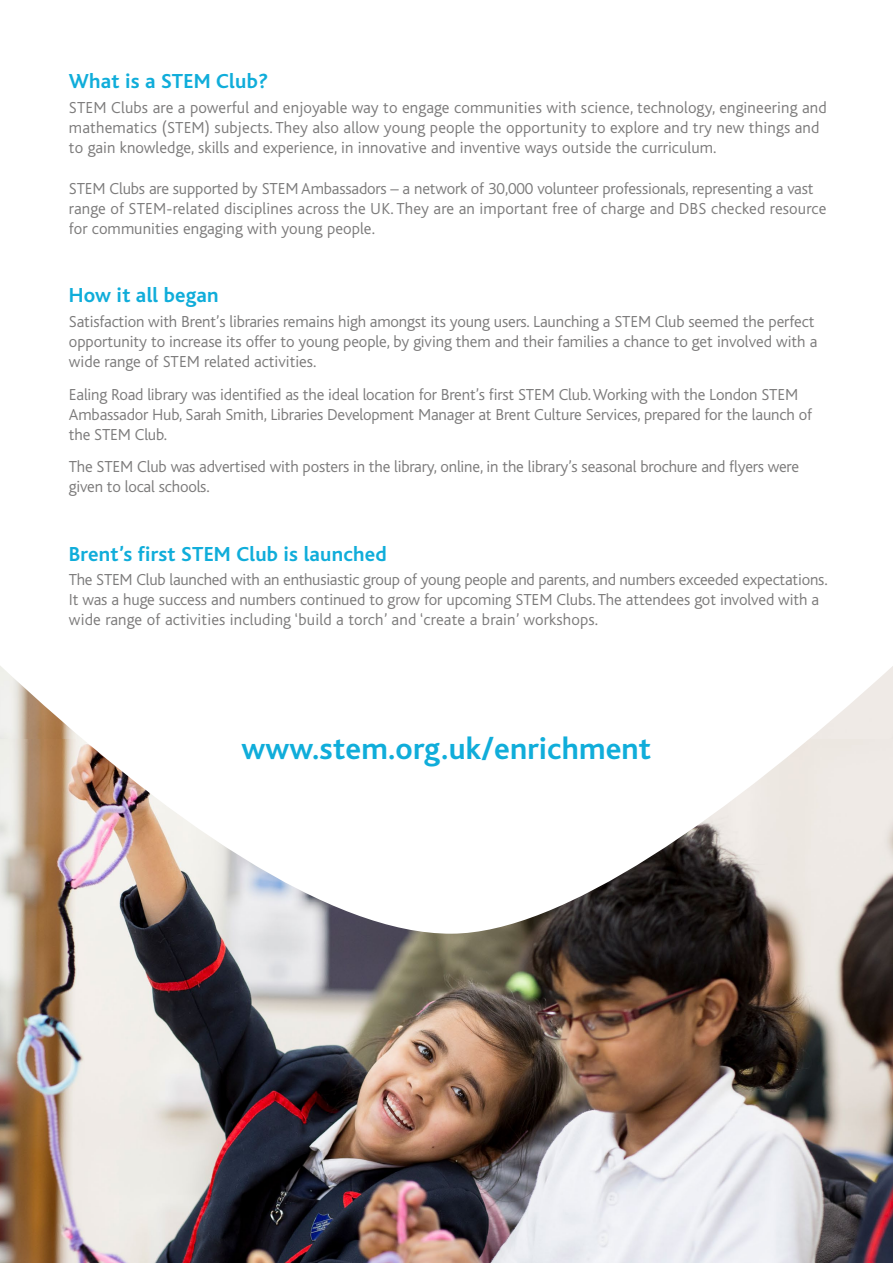
<style>
.page{position:relative;width:893px;height:1263px;background:#fff}
.page>*{position:absolute;margin:0;border:0;box-sizing:border-box;transform-origin:0 0}
.t1{font:700 31.8px "Bliss";letter-spacing:.005em;color:#10adda}
.t2{font:700 21.15px "Bliss";letter-spacing:.01em;color:#10adda}
.t3{font:300 16.65px/20px "Bliss";letter-spacing:-.005em;color:#7c7b7b}
</style>
<div class="page">
<img style="left:0;top:934px;width:893px;height:329px">
<svg style="left:0;top:666px;width:893px;height:268px"></svg>
<p class="t2" style="left:69px;top:70px;width:201px">What is a STEM Club?</p>
<p class="t3" style="left:69px;top:97px;width:759px">STEM Clubs are a powerful and enjoyable way to engage communities with science, technology, engineering and mathematics (STEM) subjects. They also allow young people the opportunity to explore and try new things and to gain knowledge, skills and experience, in innovative and inventive ways outside the curriculum.</p>
<p class="t3" style="left:69px;top:179px;width:759px">STEM Clubs are supported by STEM Ambassadors – a network of 30,000 volunteer professionals, representing a vast range of STEM-related disciplines across the UK. They are an important free of charge and DBS checked resource for communities engaging with young people.</p>
<p class="t2" style="left:69px;top:284px;width:151px">How it all began</p>
<p class="t3" style="left:69px;top:312px;width:750px">Satisfaction with Brent’s libraries remains high amongst its young users. Launching a STEM Club seemed the perfect opportunity to increase its offer to young people, by giving them and their families a chance to get involved with a wide range of STEM related activities.</p>
<p class="t3" style="left:69px;top:384px;width:745px">Ealing Road library was identified as the ideal location for Brent’s first STEM Club. Working with the London STEM<br>Ambassador Hub, Sarah Smith, Libraries Development Manager at Brent Culture Services, prepared for the launch of the STEM Club.</p>
<p class="t3" style="left:69px;top:457px;width:732px">The STEM Club was advertised with posters in the library, online, in the library’s seasonal brochure and flyers were given to local schools.</p>
<p class="t2" style="left:69px;top:543px;width:319px">Brent’s first STEM Club is launched</p>
<p class="t3" style="left:69px;top:570px;width:760px">The STEM Club launched with an enthusiastic group of young people and parents, and numbers exceeded expectations.<br>It was a huge success and numbers continued to grow for upcoming STEM Clubs. The attendees got involved with a wide range of activities including ‘build a torch’ and ‘create a brain’ workshops.</p>
<h1 class="t1" style="left:241px;top:732px;width:411px">www.stem.org.uk/enrichment</h1>
</div>
